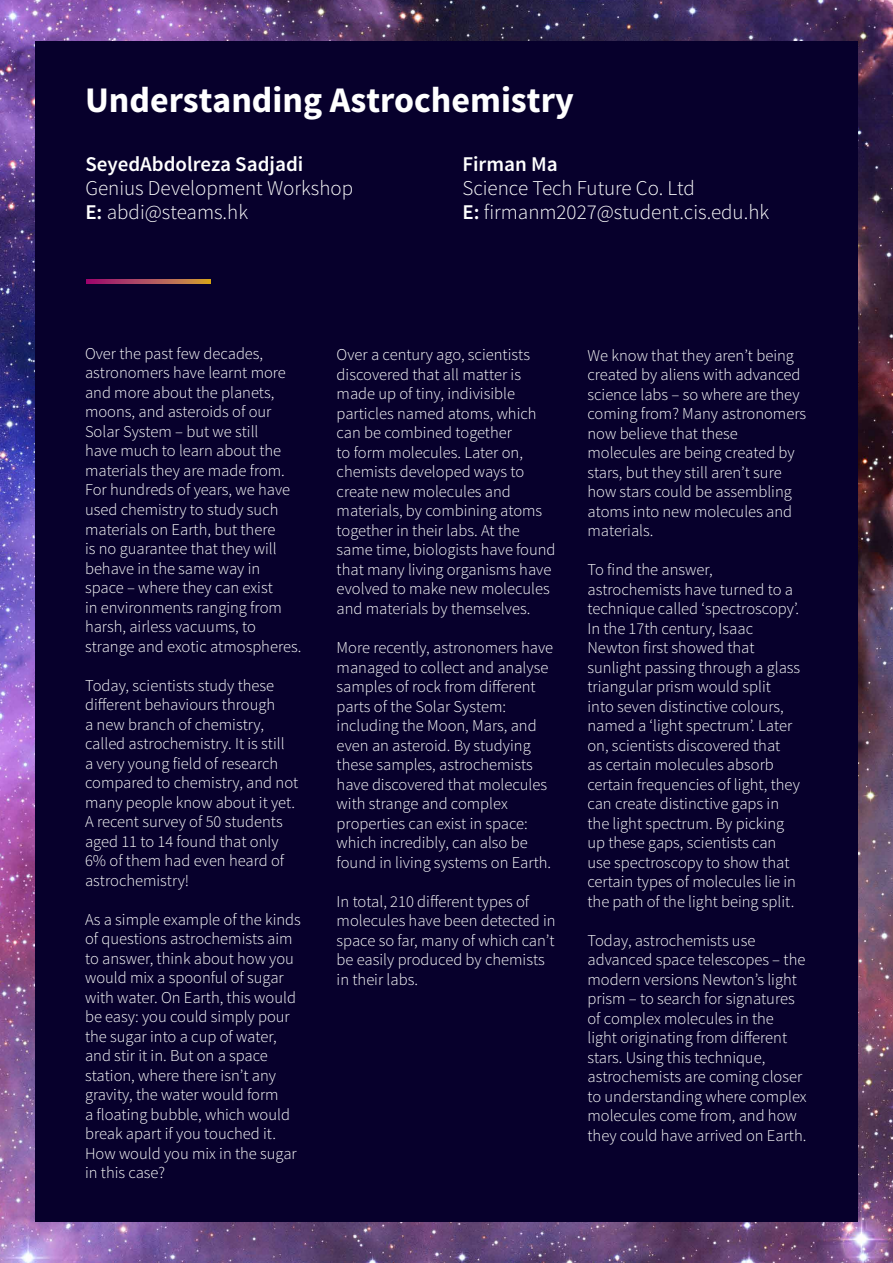
<style>
.page{position:relative;width:893px;height:1263px;background:#fff}
.page>*{position:absolute;margin:0;border:0;box-sizing:border-box;transform-origin:0 0}
.t1{font:700 36px "Source Sans Pro";color:#fff}
.t2{font:300 21px/24px "Source Sans Pro";color:#fff}
.t3{font:600 21px "Source Sans Pro";color:#fff}
.t4{font:300 16.5px/19.5px "Source Sans Pro";color:#fff}
.s1{font-weight:600}
</style>
<div class="page">
<img style="left:0;top:0;width:893px;height:1263px">
<div style="left:35px;top:41px;width:823px;height:1181px;background:#07002c"></div>
<img style="left:86px;top:279px;width:125px;height:4px">
<h1 class="t1" style="left:85px;top:77px;width:490px">Understanding Astrochemistry</h1>
<p class="t3" style="left:85px;top:151px;width:220px">SeyedAbdolreza Sadjadi</p>
<p class="t2" style="left:85px;top:176px;width:269px">Genius Development Workshop<br><span class="s1">E:</span> abdi@steams.hk</p>
<p class="t3" style="left:462px;top:151px;width:97px">Firman Ma</p>
<p class="t2" style="left:462px;top:176px;width:308px">Science Tech Future Co. Ltd<br><span class="s1">E:</span> firmanm2027@student.cis.edu.hk</p>
<p class="t4" style="left:85px;top:344px;width:218px">Over the past few decades, astronomers have learnt more and more about the planets, moons, and asteroids of our<br>Solar System – but we still<br>have much to learn about the materials they are made from.<br>For hundreds of years, we have used chemistry to study such materials on Earth, but there<br>is no guarantee that they will behave in the same way in space – where they can exist<br>in environments ranging from harsh, airless vacuums, to strange and exotic atmospheres.</p>
<p class="t4" style="left:85px;top:675px;width:215px">Today, scientists study these different behaviours through<br>a new branch of chemistry, called astrochemistry. It is still<br>a very young field of research compared to chemistry, and not many people know about it yet.<br>A recent survey of 50 students aged 11 to 14 found that only<br>6% of them had even heard of astrochemistry!</p>
<p class="t4" style="left:85px;top:909px;width:217px">As a simple example of the kinds of questions astrochemists aim to answer, think about how you would mix a spoonful of sugar with water. On Earth, this would be easy: you could simply pour the sugar into a cup of water, and stir it in. But on a space station, where there isn’t any gravity, the water would form<br>a floating bubble, which would break apart if you touched it.<br>How would you mix in the sugar in this case?</p>
<p class="t4" style="left:337px;top:345px;width:220px">Over a century ago, scientists discovered that all matter is made up of tiny, indivisible particles named atoms, which can be combined together<br>to form molecules. Later on, chemists developed ways to create new molecules and materials, by combining atoms together in their labs. At the same time, biologists have found that many living organisms have evolved to make new molecules and materials by themselves.</p>
<p class="t4" style="left:337px;top:638px;width:218px">More recently, astronomers have managed to collect and analyse samples of rock from different parts of the Solar System: including the Moon, Mars, and even an asteroid. By studying these samples, astrochemists have discovered that molecules with strange and complex properties can exist in space: which incredibly, can also be found in living systems on Earth.</p>
<p class="t4" style="left:337px;top:891px;width:220px">In total, 210 different types of molecules have been detected in space so far, many of which can’t be easily produced by chemists in their labs.</p>
<p class="t4" style="left:587px;top:345px;width:220px">We know that they aren’t being created by aliens with advanced science labs – so where are they coming from? Many astronomers now believe that these molecules are being created by stars, but they still aren’t sure how stars could be assembling atoms into new molecules and materials.</p>
<p class="t4" style="left:587px;top:560px;width:214px">To find the answer, astrochemists have turned to a technique called ‘spectroscopy’.<br>In the 17th century, Isaac<br>Newton first showed that sunlight passing through a glass triangular prism would split into seven distinctive colours, named a ‘light spectrum’. Later on, scientists discovered that<br>as certain molecules absorb certain frequencies of light, they can create distinctive gaps in the light spectrum. By picking up these gaps, scientists can use spectroscopy to show that certain types of molecules lie in the path of the light being split.</p>
<p class="t4" style="left:587px;top:930px;width:221px">Today, astrochemists use advanced space telescopes – the modern versions Newton’s light prism – to search for signatures of complex molecules in the light originating from different stars. Using this technique, astrochemists are coming closer to understanding where complex molecules come from, and how they could have arrived on Earth.</p>
</div>
